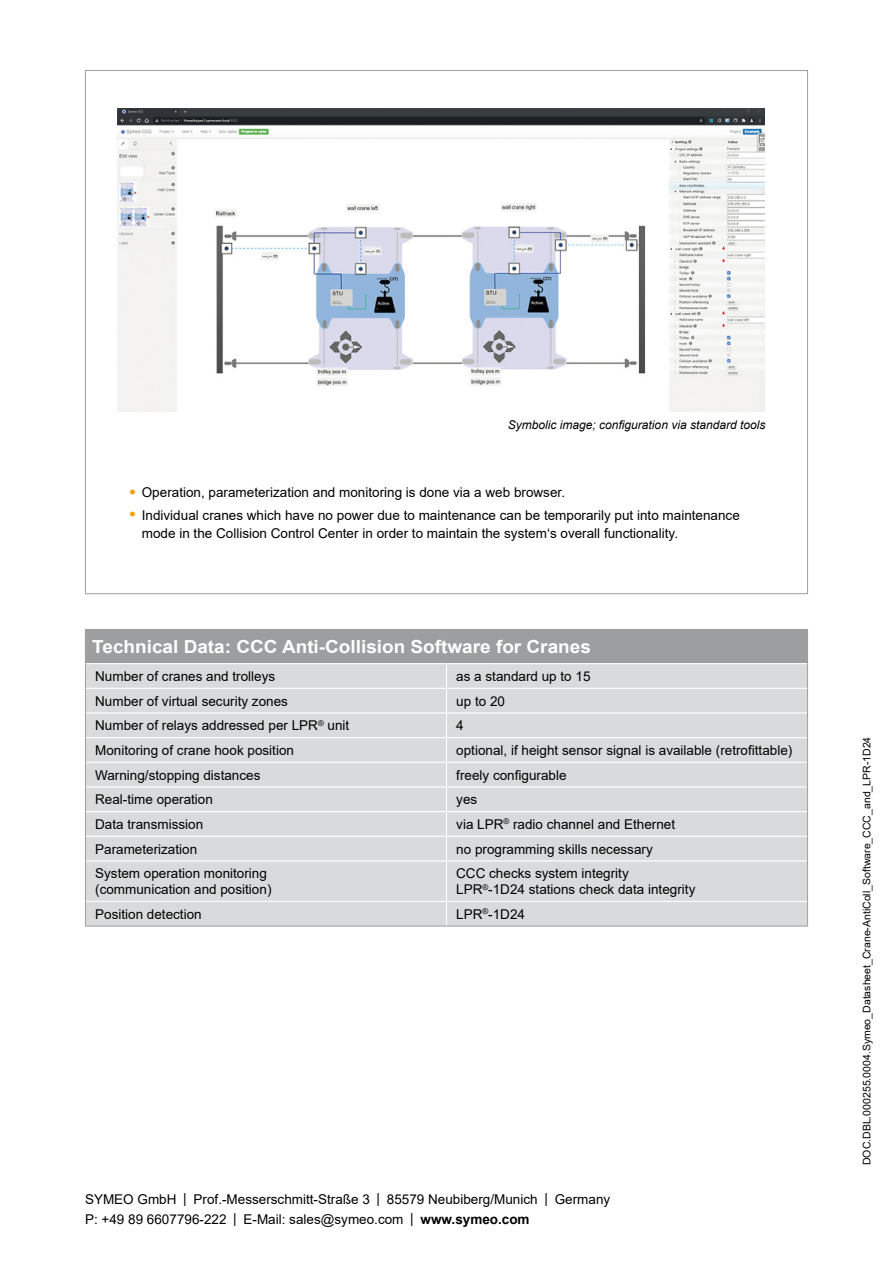
<style>
.page{position:relative;width:893px;height:1263px;background:#fff}
.page>*{position:absolute;margin:0;border:0;box-sizing:border-box;transform-origin:0 0}
.t1{font:700 18px "Arial";color:#fff;scale:1.05 1}
.t2{font:13.5px/16.2px "Arial";color:#000}
.t3{font:italic 12px "Arial";color:#000}
.t4{font:10.5px "Arial";color:#000}
.s1{font-size:19.5px;color:#f49e00}
.s2{font-weight:700}
</style>
<div class="page">
<div style="left:85px;top:630px;width:722px;height:34px;background:#9c9e9f"></div>
<div style="left:86px;top:664px;width:721px;height:262px;background:#d9dadb"></div>
<hr style="left:86px;top:663px;width:360px;height:1px;background:#fff">
<hr style="left:446px;top:663px;width:361px;height:1px;background:#fff">
<hr style="left:86px;top:688px;width:360px;height:1px;background:#fff">
<hr style="left:446px;top:688px;width:361px;height:1px;background:#fff">
<hr style="left:86px;top:712px;width:360px;height:1px;background:#fff">
<hr style="left:446px;top:712px;width:361px;height:1px;background:#fff">
<hr style="left:86px;top:737px;width:360px;height:1px;background:#fff">
<hr style="left:446px;top:737px;width:361px;height:1px;background:#fff">
<hr style="left:86px;top:762px;width:360px;height:1px;background:#fff">
<hr style="left:446px;top:762px;width:361px;height:1px;background:#fff">
<hr style="left:86px;top:786px;width:360px;height:1px;background:#fff">
<hr style="left:446px;top:786px;width:361px;height:1px;background:#fff">
<hr style="left:86px;top:811px;width:360px;height:1px;background:#fff">
<hr style="left:446px;top:811px;width:361px;height:1px;background:#fff">
<hr style="left:86px;top:836px;width:360px;height:1px;background:#fff">
<hr style="left:446px;top:836px;width:361px;height:1px;background:#fff">
<svg style="left:446px;top:664px;width:1px;height:196px"></svg>
<hr style="left:86px;top:860px;width:360px;height:1px;background:#fff">
<hr style="left:446px;top:860px;width:361px;height:1px;background:#fff">
<hr style="left:446px;top:861px;width:1px;height:40px;background:#fff">
<hr style="left:86px;top:901px;width:360px;height:1px;background:#fff">
<hr style="left:446px;top:901px;width:361px;height:1px;background:#fff">
<svg style="left:446px;top:902px;width:1px;height:24px"></svg>
<hr style="left:85px;top:629px;width:361px;height:1px;background:#9c9e9f">
<hr style="left:446px;top:629px;width:362px;height:1px;background:#9c9e9f">
<hr style="left:807px;top:630px;width:1px;height:34px;background:#9c9e9f">
<svg style="left:85px;top:664px;width:1px;height:197px"></svg>
<svg style="left:807px;top:664px;width:1px;height:197px"></svg>
<hr style="left:85px;top:861px;width:1px;height:40px;background:#9c9e9f">
<hr style="left:807px;top:861px;width:1px;height:40px;background:#9c9e9f">
<svg style="left:85px;top:901px;width:1px;height:25px"></svg>
<svg style="left:807px;top:901px;width:1px;height:25px"></svg>
<hr style="left:85px;top:926px;width:361px;height:1px;background:#9c9e9f">
<hr style="left:446px;top:926px;width:362px;height:1px;background:#9c9e9f">
<img style="left:117px;top:108px;width:648px;height:304px">
<p class="t3" style="left:508px;top:417px;width:259px">Symbolic image; configuration via standard tools</p>
<p class="t2" style="left:129px;top:484px;width:437px"><span class="s1">•</span> Operation, parameterization and monitoring is done via a web browser.</p>
<p class="t2" style="left:142px;top:506px;width:600px;line-height:18px;text-indent:-13px"><span class="s1">•</span> Individual cranes which have no power due to maintenance can be temporarily put into maintenance mode in the Collision Control Center in order to maintain the system‘s overall functionality.</p>
<h1 class="t1" style="left:92px;top:634px;width:476px">Technical Data: CCC Anti-Collision Software for Cranes</h1>
<p class="t2" style="left:95px;top:668px;width:182px">Number of cranes and trolleys</p>
<p class="t2" style="left:456px;top:668px;width:136px">as a standard up to 15</p>
<p class="t2" style="left:95px;top:693px;width:194px">Number of virtual security zones</p>
<p class="t2" style="left:456px;top:693px;width:50px">up to 20</p>
<p class="t2" style="left:95px;top:717px;width:256px">Number of relays addressed per LPR<sup>®</sup> unit</p>
<p class="t2" style="left:456px;top:717px;width:9px">4</p>
<p class="t2" style="left:95px;top:742px;width:200px">Monitoring of crane hook position</p>
<p class="t2" style="left:456px;top:742px;width:338px">optional, if height sensor signal is available (retrofittable)</p>
<p class="t2" style="left:95px;top:767px;width:167px">Warning/stopping distances</p>
<p class="t2" style="left:456px;top:767px;width:112px">freely configurable</p>
<p class="t2" style="left:95px;top:791px;width:119px">Real-time operation</p>
<p class="t2" style="left:456px;top:791px;width:23px">yes</p>
<p class="t2" style="left:95px;top:816px;width:110px">Data transmission</p>
<p class="t2" style="left:456px;top:816px;width:220px">via LPR<sup>®</sup> radio channel and Ethernet</p>
<p class="t2" style="left:95px;top:841px;width:104px">Parameterization</p>
<p class="t2" style="left:456px;top:841px;width:198px">no programming skills necessary</p>
<p class="t2" style="left:95px;top:865px;width:178px">System operation monitoring (communication and position)</p>
<p class="t2" style="left:456px;top:865px;width:241px">CCC checks system integrity<br>LPR<sup>®</sup>-1D24 stations check data integrity</p>
<p class="t2" style="left:95px;top:906px;width:108px">Position detection</p>
<p class="t2" style="left:456px;top:906px;width:70px">LPR<sup>®</sup>-1D24</p>
<p class="t2" style="left:85px;top:1188px;width:527px;line-height:20.4px">SYMEO GmbH | Prof.-Messerschmitt-Straße 3 | 85579 Neubiberg/Munich | Germany<br>P: +49 89 6607796-222 | E-Mail: sales@symeo.com | <span class="s2">www.symeo.com</span></p>
<p class="t4" style="left:860px;top:1165px;width:430px;rotate:-90deg">DOC.DBL.000255.0004.Symeo_Datasheet_Crane-AntiColl_Software_CCC_and_LPR-1D24</p>
</div>
